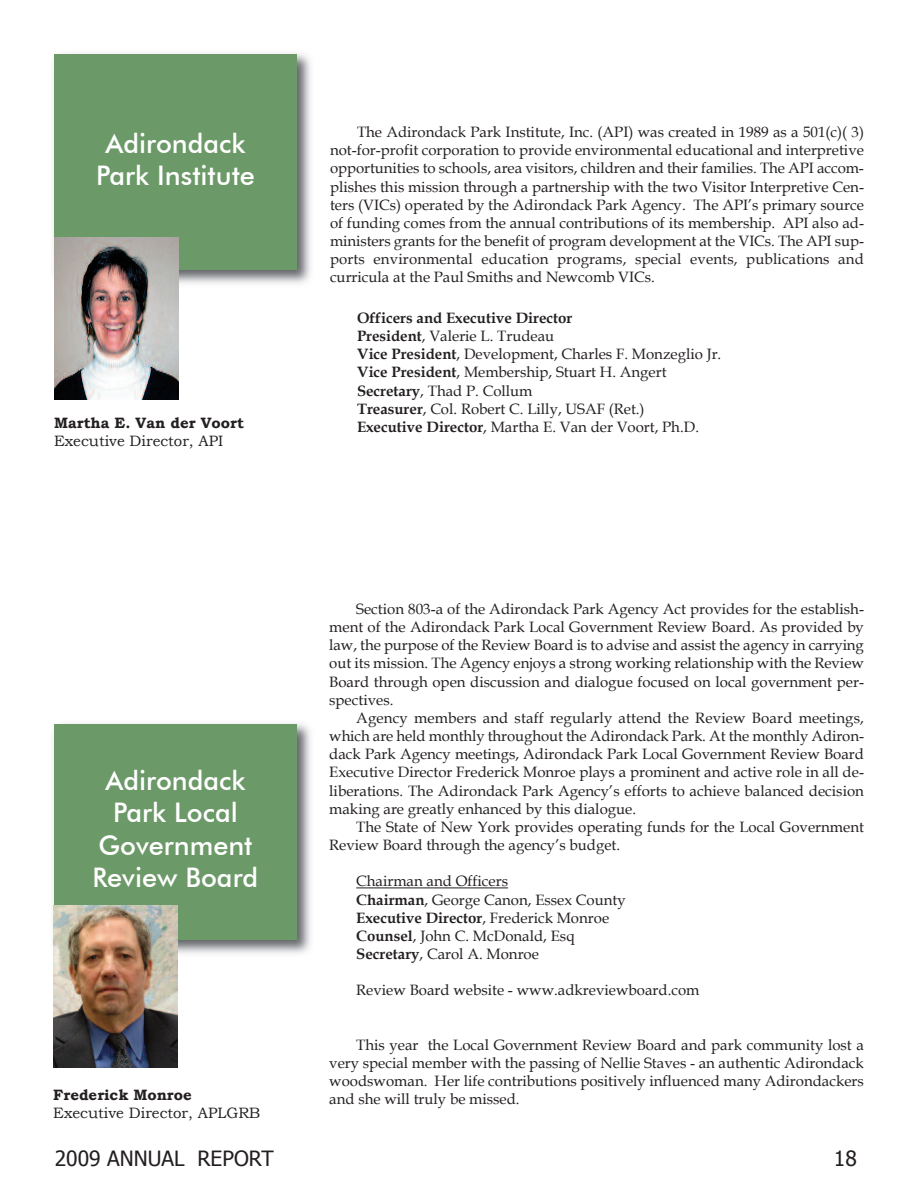
<style>
.page{position:relative;width:918px;height:1188px;background:#fff}
.page>*{position:absolute;margin:0;border:0;box-sizing:border-box;transform-origin:0 0}
.t1{font:500 27px/32.4px "Futura BT";color:#fff;text-align:center}
.t2{font:21px "Tahoma";color:#231f20}
.t3{font:15px/18.1px "Book Antiqua";color:#231f20;text-align:justify}
.t4{font:15px "Bookman Old Style";color:#231f20}
.t5{font:700 15px "Bookman Old Style";color:#231f20}
.s1{font-weight:700}
</style>
<div class="page">
<img style="left:53px;top:53px;width:258px;height:236px">
<div style="left:54px;top:54px;width:243px;height:216px;background:#6c9968"></div>
<img style="left:54px;top:238px;width:124px;height:162px">
<hr style="left:356px;top:887px;width:152px;height:1px;background:#231f20">
<img style="left:53px;top:723px;width:258px;height:236px">
<div style="left:54px;top:724px;width:243px;height:216px;background:#6c9968"></div>
<img style="left:53px;top:905px;width:124px;height:162px">
<h1 class="t1" style="left:96px;top:127px;width:160px">Adirondack<br>Park Institute</h1>
<p class="t5" style="left:54px;top:414px;width:191px">Martha E. Van der Voort</p>
<p class="t4" style="left:54px;top:432px;width:171px">Executive Director, API</p>
<h1 class="t1" style="left:93px;top:764px;width:167px">Adirondack<br>Park Local<br>Government<br>Review Board</h1>
<p class="t3" style="left:330px;top:123px;width:535px;text-indent:27px">the adirondack Park Institute, Inc. (aPI) was created in 1989 as a 501(c)( 3) not-for-profit corporation to provide environmental educational and interpretive opportunities to schools, area visitors, children and their families. the aPI accom&shy;plishes this mission through a partnership with the two visitor Interpretive Cen&shy;ters (vICs) operated by the adirondack Park agency. the aPI’s primary source of funding comes from the annual contributions of its membership. aPI also ad&shy;ministers grants for the benefit of program development at the vICs. the aPI sup&shy;ports environmental education programs, special events, publications and curricula at the Paul smiths and newcomb vICs.</p>
<p class="t3" style="left:357px;top:309px;width:366px;text-align:left"><span class="s1">Officers and Executive Director<br>President</span>, valerie L. trudeau<br><span class="s1">Vice President</span>, Development, Charles F. Monzeglio Jr.<br><span class="s1">Vice President</span>, Membership, stuart h. angert <span class="s1">Secretary</span>, thad P. Collum<br><span class="s1">Treasurer</span>, Col. robert C. Lilly, UsaF (ret.)<br><span class="s1">Executive Director</span>, Martha e. van der voort, Ph.D.</p>
<p class="t3" style="left:329px;top:600px;width:536px;text-indent:27px">section 803-a of the adirondack Park agency act provides for the establish&shy;ment of the adirondack Park Local government review Board. as provided by law, the purpose of the review Board is to advise and assist the agency in carrying out its mission. the agency enjoys a strong working relationship with the review Board through open discussion and dialogue focused on local government per&shy;spectives.</p>
<p class="t3" style="left:329px;top:709px;width:536px;text-indent:27px">agency members and staff regularly attend the review Board meetings, which are held monthly throughout the adirondack Park. at the monthly adiron&shy;dack Park agency meetings, adirondack Park Local government review Board executive Director Frederick Monroe plays a prominent and active role in all de&shy;liberations. the adirondack Park agency’s efforts to achieve balanced decision making are greatly enhanced by this dialogue.</p>
<p class="t3" style="left:329px;top:818px;width:536px;text-indent:27px">the state of new York provides operating funds for the Local government review Board through the agency’s budget.</p>
<p class="t3" style="left:356px;top:873px;width:271px;text-align:left">Chairman and officers<br><span class="s1">Chairman</span>, george Canon, essex County<br><span class="s1">Executive Director</span>, Frederick Monroe<br><span class="s1">Counsel</span>, John C. McDonald, esq<br><span class="s1">Secretary</span>, Carol a. Monroe</p>
<p class="t3" style="left:356px;top:982px;width:345px">review Board website - www.adkreviewboard.com</p>
<p class="t3" style="left:329px;top:1036px;width:536px;text-indent:27px">this year the Local government review Board and park community lost a very special member with the passing of nellie staves - an authentic adirondack woodswoman. her life contributions positively influenced many adirondackers and she will truly be missed.</p>
<p class="t5" style="left:53px;top:1086px;width:140px">Frederick Monroe</p>
<p class="t4" style="left:53px;top:1104px;width:208px">Executive Director, APLGRB</p>
<h2 class="t2" style="left:55px;top:1145px;width:220px">2009 ANNUAL REPORT</h2>
<h2 class="t2" style="left:834px;top:1145px;width:24px">18</h2>
</div>
